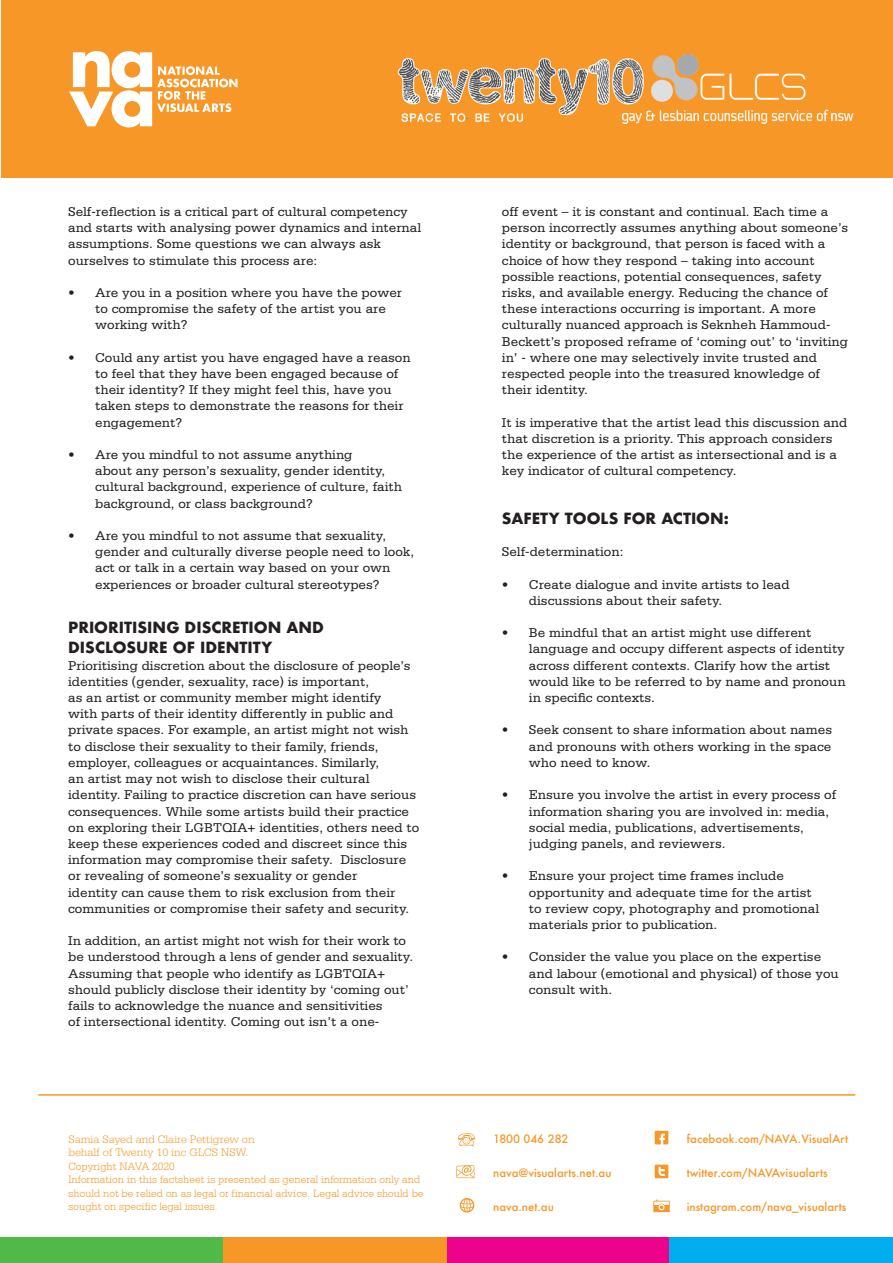
<style>
.page{position:relative;width:893px;height:1263px;background:#fff}
.page>*{position:absolute;margin:0;border:0;box-sizing:border-box;transform-origin:0 0}
.Body{font:700 15px/20.4px "Futura";color:#231f20}
.Body-2{font:13.5px/16.2px "Serifa Std";color:#231f20}
.t1{font:300 11.25px/13.5px "Serifa 45";color:#f79727}
.t2{font:500 11.25px "Futura";color:#f79727}
.t3{font:300 11.25px/13.5px "Serifa";color:#f79727}
</style>
<div class="page">
<hr style="left:38px;top:1094px;width:817px;height:2px;background:#f79727">
<svg style="left:653px;top:1200px;width:17px;height:12px"></svg>
<svg style="left:460px;top:1198px;width:14px;height:14px"></svg>
<svg style="left:655px;top:1164px;width:13px;height:14px"></svg>
<svg style="left:456px;top:1165px;width:19px;height:13px"></svg>
<svg style="left:655px;top:1131px;width:13px;height:13px"></svg>
<svg style="left:458px;top:1133px;width:17px;height:13px"></svg>
<div style="left:1px;top:1px;width:891px;height:177px;background:#f79727"></div>
<img style="left:397px;top:53px;width:457px;height:71px">
<svg style="left:69px;top:51px;width:168px;height:76px"></svg>
<div style="left:0;top:1237px;width:223px;height:26px;background:#51b948"></div>
<div style="left:446px;top:1237px;width:224px;height:26px;background:#ed028c"></div>
<div style="left:223px;top:1237px;width:223px;height:26px;background:#f79727"></div>
<div style="left:670px;top:1237px;width:223px;height:26px;background:#00aeef"></div>
<p class="Body-2" style="left:68px;top:204px;width:354px">Self-reflection is a critical part of cultural competency and starts with analysing power dynamics and internal assumptions. Some questions we can always ask ourselves to stimulate this process are:</p>
<p class="Body-2" style="left:95px;top:285px;width:308px;text-indent:-27px">• Are you in a position where you have the power to compromise the safety of the artist you are working with?</p>
<p class="Body-2" style="left:95px;top:349px;width:317px;text-indent:-27px">• Could any artist you have engaged have a reason to feel that they have been engaged because of their identity? If they might feel this, have you taken steps to demonstrate the reasons for their engagement?</p>
<p class="Body-2" style="left:95px;top:447px;width:308px;text-indent:-27px">• Are you mindful to not assume anything<br>about any person’s sexuality, gender identity, cultural background, experience of culture, faith background, or class background?</p>
<p class="Body-2" style="left:95px;top:528px;width:320px;text-indent:-27px">• Are you mindful to not assume that sexuality, gender and culturally diverse people need to look, act or talk in a certain way based on your own experiences or broader cultural stereotypes?</p>
<p class="Body" style="left:68px;top:617px;width:257px">PRIORITISING DISCRETION AND<br>DISCLOSURE OF IDENTITY</p>
<p class="Body-2" style="left:68px;top:657px;width:352px">Prioritising discretion about the disclosure of people’s identities (gender, sexuality, race) is important,<br>as an artist or community member might identify<br>with parts of their identity differently in public and private spaces. For example, an artist might not wish to disclose their sexuality to their family, friends, employer, colleagues or acquaintances. Similarly,<br>an artist may not wish to disclose their cultural identity. Failing to practice discretion can have serious consequences. While some artists build their practice on exploring their LGBTQIA+ identities, others need to keep these experiences coded and discreet since this information may compromise their safety. Disclosure or revealing of someone’s sexuality or gender<br>identity can cause them to risk exclusion from their communities or compromise their safety and security.</p>
<p class="Body-2" style="left:68px;top:933px;width:346px">In addition, an artist might not wish for their work to be understood through a lens of gender and sexuality.<br>Assuming that people who identify as LGBTQIA+ should publicly disclose their identity by ‘coming out’ fails to acknowledge the nuance and sensitivities<br>of intersectional identity. Coming out isn’t a one-</p>
<p class="t3" style="left:68px;top:1132px;width:188px">Samia Sayed and Claire Pettigrew on behalf of Twenty 10 inc GLCS NSW.</p>
<p class="t1" style="left:68px;top:1159px;width:108px">Copyright NAVA 2020</p>
<p class="t1" style="left:68px;top:1173px;width:357px">Information in this factsheet is presented as general information only and should not be relied on as legal or financial advice. Legal advice should be sought on specific legal issues.</p>
<p class="t1" style="left:69px;top:1132px;width:353px">Copyright NAVA 2015.<br>Information in this factsheet is presented as general information only and</p>
<p class="t1" style="left:69px;top:1173px;width:151px">sought on specif c legal issue .</p>
<p class="Body-2" style="left:502px;top:204px;width:348px">off event – it is constant and continual. Each time a person incorrectly assumes anything about someone’s identity or background, that person is faced with a choice of how they respond – taking into account possible reactions, potential consequences, safety risks, and available energy. Reducing the chance of these interactions occurring is important. A more culturally nuanced approach is Seknheh Hammoud-Beckett’s proposed reframe of ‘coming out’ to ‘inviting in’ - where one may selectively invite trusted and respected people into the treasured knowledge of their identity.</p>
<p class="Body-2" style="left:502px;top:414px;width:347px">It is imperative that the artist lead this discussion and that discretion is a priority. This approach considers the experience of the artist as intersectional and is a key indicator of cultural competency.</p>
<p class="Body" style="left:502px;top:508px;width:228px">SAFETY TOOLS FOR ACTION:</p>
<p class="Body-2" style="left:502px;top:544px;width:123px">Self-determination:</p>
<p class="Body-2" style="left:529px;top:576px;width:262px;text-indent:-27px">• Create dialogue and invite artists to lead discussions about their safety.</p>
<p class="Body-2" style="left:529px;top:625px;width:318px;text-indent:-27px">• Be mindful that an artist might use different language and occupy different aspects of identity across different contexts. Clarify how the artist would like to be referred to by name and pronoun in specific contexts.</p>
<p class="Body-2" style="left:529px;top:722px;width:305px;text-align:justify;text-indent:-27px">• Seek consent to share information about names and pronouns with others working in the space who need to know.</p>
<p class="Body-2" style="left:529px;top:787px;width:309px;text-indent:-27px">• Ensure you involve the artist in every process of information sharing you are involved in: media, social media, publications, advertisements, judging panels, and reviewers.</p>
<p class="Body-2" style="left:529px;top:868px;width:292px;text-indent:-27px">• Ensure your project time frames include opportunity and adequate time for the artist to review copy, photography and promotional materials prior to publication.</p>
<p class="Body-2" style="left:529px;top:949px;width:311px;text-indent:-27px">• Consider the value you place on the expertise and labour (emotional and physical) of those you consult with.</p>
<p class="t2" style="left:493px;top:1131px;width:77px">1800 046 282</p>
<p class="t2" style="left:687px;top:1131px;width:163px">facebook.com/NAVA.VisualArt</p>
<p class="t2" style="left:493px;top:1165px;width:120px">nava@visualarts.net.au</p>
<p class="t2" style="left:687px;top:1165px;width:142px">twitter.com/NAVAvisualarts</p>
<p class="t2" style="left:493px;top:1199px;width:62px">nava.net.au</p>
<p class="t2" style="left:687px;top:1199px;width:161px">instagram.com/nava_visualarts</p>
<p class="t2" style="left:494px;top:1131px;width:85px">(02) 9368 1900</p>
<p class="t2" style="left:494px;top:1199px;width:85px">visu lar s.net.au</p>
</div>
